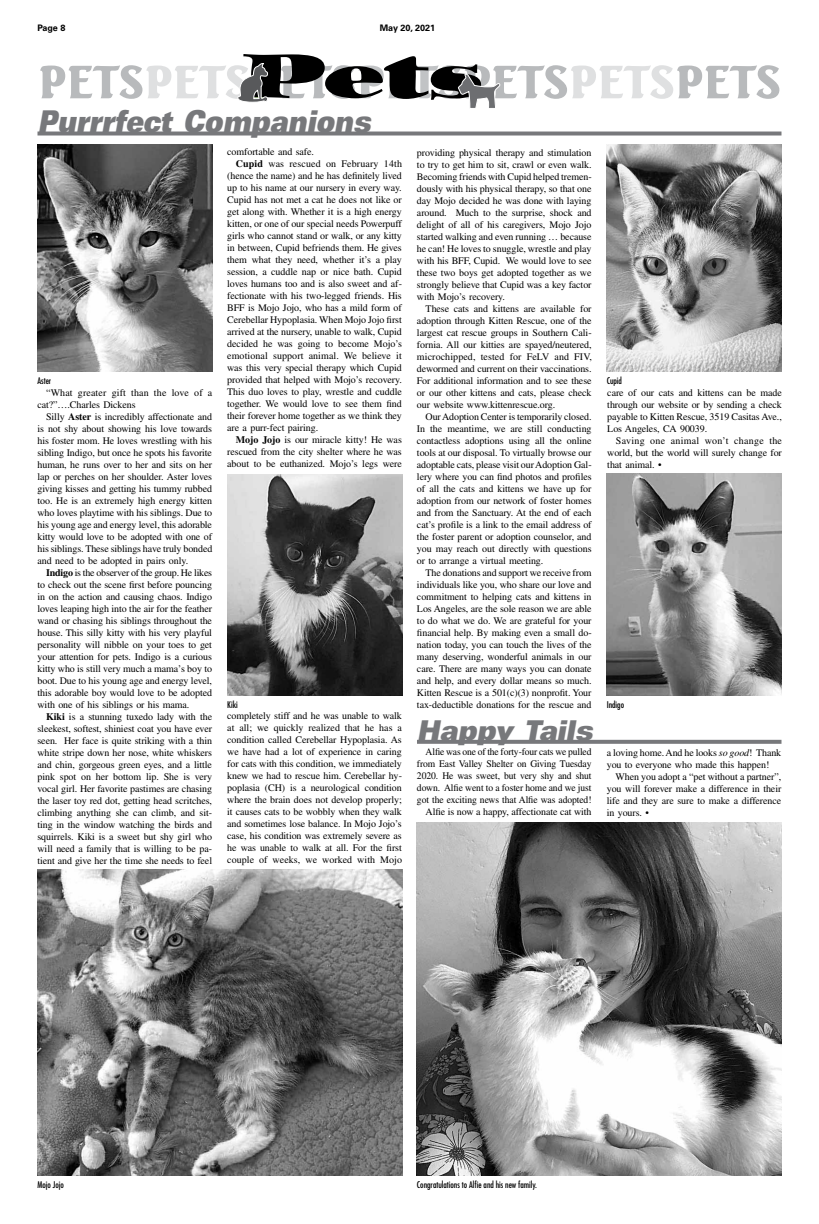
<style>
.page{position:relative;width:819px;height:1224px;background:#fff}
.page>*{position:absolute;margin:0;border:0;box-sizing:border-box;transform-origin:0 0}
.t1{font:italic 30px "Univers LT Std X Black Ex";color:#77787b;scale:.7 1}
.t2{font:italic 27.3px "Univers LT Std X Black Ex";color:#77787b;scale:.77 1}
.t3{font:10px/12px "Times LT Std";letter-spacing:-.01em;color:#000;text-align:justify}
.t4{font:10px/12px "Times LT Std";letter-spacing:-.01em;color:#000;text-align:right;scale:.96 1}
.t5{font:10px/12px "Times LT Std";letter-spacing:.01em;color:#000}
.t6{font:10px "Times LT Std";letter-spacing:.015em;color:#000}
.t7{font:condensed 9px "Futura Std";color:#000}
.t8{font:700 9px "Univers LT Std";color:#000}
.s1{font-weight:700}
.s2{font-style:italic}
</style>
<div class="page">
<svg style="left:40px;top:54px;width:739px;height:54px"></svg>
<svg style="left:37px;top:132px;width:745px;height:4px;background:#87888b"></svg>
<img style="left:37px;top:144px;width:175px;height:228px">
<img style="left:607px;top:144px;width:175px;height:228px">
<img style="left:37px;top:869px;width:365px;height:307px">
<img style="left:417px;top:822px;width:365px;height:354px">
<svg style="left:417px;top:740px;width:365px;height:4px"></svg>
<img style="left:227px;top:474px;width:175px;height:222px">
<img style="left:607px;top:474px;width:175px;height:222px">
<p class="t8" style="left:37px;top:23px;width:29px">Page 8</p>
<p class="t8" style="left:380px;top:23px;width:57px">May 20, 2021</p>
<h1 class="t1" style="left:37px;top:103px;width:487px">Purrrfect Companions</h1>
<p class="t7" style="left:37px;top:375px;width:15px">Aster</p>
<p class="t5" style="left:37px;top:386px;width:176px;text-indent:9px">“What greater gift than the love of a cat?”….Charles Dickens</p>
<p class="t3" style="left:37px;top:410px;width:176px;text-indent:9px">Silly <span class="s1">Aster</span> is incredibly affectionate and is not shy about showing his love towards his foster mom. He loves wrestling with his sibling Indigo, but once he spots his favorite human, he runs over to her and sits on her lap or perches on her shoulder. Aster loves giving kisses and getting his tummy rubbed too. He is an extremely high energy kitten who loves playtime with his siblings. Due to his young age and energy level, this adorable kitty would love to be adopted with one of his siblings. These siblings have truly bonded and need to be adopted in pairs only.</p>
<p class="t3" style="left:37px;top:566px;width:176px;text-indent:9px"><span class="s1">Indigo</span> is the observer of the group. He likes to check out the scene first before pouncing in on the action and causing chaos. Indigo loves leaping high into the air for the feather wand or chasing his siblings throughout the house. This silly kitty with his very playful personality will nibble on your toes to get your attention for pets. Indigo is a curious kitty who is still very much a mama’s boy to boot. Due to his young age and energy level, this adorable boy would love to be adopted with one of his siblings or his mama.</p>
<p class="t3" style="left:37px;top:710px;width:176px;text-indent:9px"><span class="s1">Kiki</span> is a stunning tuxedo lady with the sleekest, softest, shiniest coat you have ever seen. Her face is quite striking with a thin white stripe down her nose, white whiskers and chin, gorgeous green eyes, and a little pink spot on her bottom lip. She is very vocal girl. Her favorite pastimes are chasing the laser toy red dot, getting head scritches, climbing anything she can climb, and sit&shy;ting in the window watching the birds and squirrels. Kiki is a sweet but shy girl who will need a family that is willing to be pa&shy;tient and give her the time she needs to feel</p>
<p class="t3" style="left:227px;top:146px;width:88px">comfortable and safe.</p>
<p class="t6" style="left:236px;top:158px;width:168px"><span class="s1">Cupid</span> was rescued on February 14th</p>
<p class="t3" style="left:227px;top:170px;width:176px">(hence the name) and he has definitely lived</p>
<p class="t3" style="left:227px;top:182px;width:176px">up to his name at our nursery in every way.</p>
<p class="t3" style="left:227px;top:194px;width:176px">Cupid has not met a cat he does not like or</p>
<p class="t3" style="left:227px;top:206px;width:176px">get along with. Whether it is a high energy</p>
<p class="t3" style="left:227px;top:218px;width:176px">kitten, or one of our special needs Powerpuff</p>
<p class="t3" style="left:227px;top:230px;width:176px">girls who cannot stand or walk, or any kitty</p>
<p class="t3" style="left:227px;top:242px;width:176px">in between, Cupid befriends them. He gives</p>
<p class="t3" style="left:227px;top:254px;width:176px">them what they need, whether it’s a play</p>
<p class="t3" style="left:227px;top:266px;width:176px">session, a cuddle nap or nice bath. Cupid</p>
<p class="t3" style="left:227px;top:278px;width:176px">loves humans too and is also sweet and af-</p>
<p class="t3" style="left:227px;top:290px;width:176px">fectionate with his two-legged friends. His</p>
<p class="t3" style="left:227px;top:302px;width:176px">BFF is Mojo Jojo, who has a mild form of</p>
<p class="t3" style="left:227px;top:314px;width:176px">Cerebellar Hypoplasia. When Mojo Jojo first</p>
<p class="t3" style="left:227px;top:326px;width:176px">arrived at the nursery, unable to walk, Cupid</p>
<p class="t3" style="left:227px;top:338px;width:176px">decided he was going to become Mojo’s</p>
<p class="t5" style="left:227px;top:350px;width:176px">emotional support animal. We believe it</p>
<p class="t3" style="left:227px;top:362px;width:176px">was this very special therapy which Cupid</p>
<p class="t3" style="left:227px;top:374px;width:176px">provided that helped with Mojo’s recovery.</p>
<p class="t3" style="left:227px;top:386px;width:176px">This duo loves to play, wrestle and cuddle</p>
<p class="t3" style="left:227px;top:398px;width:176px">together. We would love to see them find</p>
<p class="t3" style="left:227px;top:410px;width:176px">their forever home together as we think they</p>
<p class="t3" style="left:227px;top:422px;width:92px">are a purr-fect pairing.</p>
<p class="t3" style="left:236px;top:434px;width:168px"><span class="s1">Mojo Jojo</span> is our miracle kitty! He was</p>
<p class="t3" style="left:227px;top:446px;width:176px">rescued from the city shelter where he was</p>
<p class="t3" style="left:227px;top:458px;width:176px">about to be euthanized. Mojo’s legs were</p>
<p class="t3" style="left:417px;top:146px;width:176px">providing physical therapy and stimulation to try to get him to sit, crawl or even walk.<br>Becoming friends with Cupid helped tremen&shy;dously with his physical therapy, so that one day Mojo decided he was done with laying around. Much to the surprise, shock and delight of all of his caregivers, Mojo Jojo started walking and even running … because he can! He loves to snuggle, wrestle and play with his BFF, Cupid. We would love to see these two boys get adopted together as we strongly believe that Cupid was a key factor with Mojo’s recovery.</p>
<p class="t3" style="left:417px;top:302px;width:176px;text-indent:9px">These cats and kittens are available for adoption through Kitten Rescue, one of the largest cat rescue groups in Southern Cali&shy;fornia. All our kitties are spayed/neutered, microchipped, tested for FeLV and FIV, dewormed and current on their vaccinations.<br>For additional information and to see these or our other kittens and cats, please check our website www.kittenrescue.org.</p>
<p class="t3" style="left:417px;top:410px;width:176px;text-indent:9px">Our Adoption Center is temporarily closed.<br>In the meantime, we are still conducting contactless adoptions using all the online tools at our disposal. To virtually browse our adoptable cats, please visit our Adoption Gal&shy;lery where you can find photos and profiles of all the cats and kittens we have up for adoption from our network of foster homes and from the Sanctuary. At the end of each cat’s profile is a link to the email address of the foster parent or adoption counselor, and you may reach out directly with questions or to arrange a virtual meeting.</p>
<p class="t3" style="left:417px;top:566px;width:176px;text-indent:9px">The donations and support we receive from individuals like you, who share our love and commitment to helping cats and kittens in Los Angeles, are the sole reason we are able to do what we do. We are grateful for your financial help. By making even a small do&shy;nation today, you can touch the lives of the many deserving, wonderful animals in our care. There are many ways you can donate and help, and every dollar means so much.<br>Kitten Rescue is a 501(c)(3) nonprofit. Your tax-deductible donations for the rescue and</p>
<p class="t7" style="left:607px;top:375px;width:17px">Cupid</p>
<p class="t3" style="left:607px;top:386px;width:176px">care of our cats and kittens can be made through our website or by sending a check payable to Kitten Rescue, 3519 Casitas Ave., Los Angeles, CA 90039.</p>
<p class="t3" style="left:607px;top:434px;width:176px;text-indent:9px">Saving one animal won’t change the world, but the world will surely change for that animal. •</p>
<p class="t7" style="left:227px;top:699px;width:12px">Kiki</p>
<p class="t7" style="left:607px;top:699px;width:19px">Indigo</p>
<p class="t3" style="left:227px;top:710px;width:176px">completely stiff and he was unable to walk at all; we quickly realized that he has a condition called Cerebellar Hypoplasia. As we have had a lot of experience in caring for cats with this condition, we immediately knew we had to rescue him. Cerebellar hy&shy;poplasia (CH) is a neurological condition where the brain does not develop properly; it causes cats to be wobbly when they walk and sometimes lose balance. In Mojo Jojo’s case, his condition was extremely severe as he was unable to walk at all. For the first couple of weeks, we worked with Mojo</p>
<h2 class="t2" style="left:417px;top:714px;width:237px">Happy Tails</h2>
<p class="t4" style="left:417px;top:746px;width:183px">Alfie was one of the forty-four cats we pulled from East Valley Shelter on Giving Tuesday 2020. He was sweet, but very shy and shut down. Alfie went to a foster home and we just got the exciting news that Alfie was adopted!<br>Alfie is now a happy, affectionate cat with</p>
<p class="t3" style="left:607px;top:746px;width:176px">a loving home. And he looks <span class="s2">so good</span>! Thank you to everyone who made this happen!</p>
<p class="t3" style="left:607px;top:770px;width:176px;text-indent:9px">When you adopt a “pet without a partner”, you will forever make a difference in their life and they are sure to make a difference in yours. •</p>
<p class="t7" style="left:37px;top:1179px;width:28px">Mojo Jojo</p>
<p class="t7" style="left:417px;top:1179px;width:122px">Congratulations to Alfie and his new family.</p>
</div>
